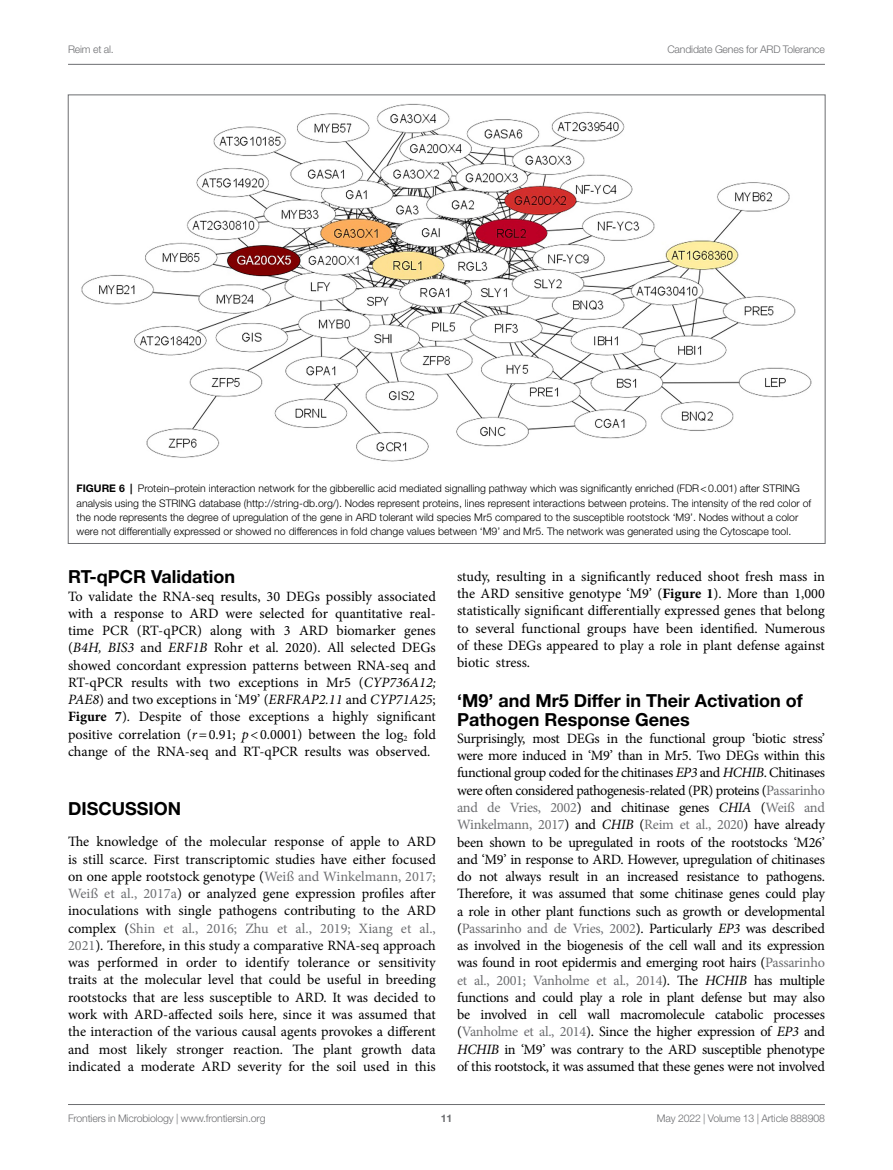
<style>
.page{position:relative;width:893px;height:1170px;background:#fff}
.page>*{position:absolute;margin:0;border:0;box-sizing:border-box;transform-origin:0 0}
.HEAD_2{font:700 18px/18.8px "Helvetica Neue LT Std";color:#000}
.HEAD_1{font:700 18px "Helvetica Neue LT Std";color:#000}
.TEXT_FLUSH{font:14.25px/17.2px "Minion Pro";letter-spacing:-.005em;color:#000;text-align:justify}
.FIG_LEG{font:300 10.5px/14.2px "Helvetica Neue LT Std";color:#000}
.t1{font:300 10.5px "Helvetica Neue LT Std";letter-spacing:-.015em;color:#6d6e71}
.t2{font:700 10.5px "Helvetica Neue LT Std";color:#6d6e71}
.s1{font-weight:700}
.s2{font-style:italic}
.s3{color:#6d6e71}
</style>
<div class="page">
<hr style="left:68px;top:64px;width:757px;height:1px;background:#6d6e71">
<hr style="left:68px;top:1104px;width:757px;height:1px;background:#6d6e71">
<img style="left:81px;top:103px;width:731px;height:359px">
<p class="t1" style="left:68px;top:42px;width:47px">Reim et al.</p>
<p class="t1" style="left:667px;top:42px;width:159px">Candidate Genes for ARD Tolerance</p>
<p class="FIG_LEG" style="left:77px;top:481px;width:736px"><span class="s1">FIGURE 6 |</span> Protein–protein interaction network for the gibberellic acid mediated signalling pathway which was significantly enriched (FDR&lt;0.001) after STRING analysis using the STRING database (http://string-db.org/). Nodes represent proteins, lines represent interactions between proteins. The intensity of the red color of the node represents the degree of upregulation of the gene in ARD tolerant wild species Mr5 compared to the susceptible rootstock ‘M9’. Nodes without a color were not differentially expressed or showed no differences in fold change values between ‘M9’ and Mr5. The network was generated using the Cytoscape tool.</p>
<p class="HEAD_2" style="left:68px;top:567px;width:168px">RT-qPCR Validation</p>
<p class="TEXT_FLUSH" style="left:68px;top:587px;width:370px">To validate the RNA-seq results, 30 DEGs possibly associated with a response to ARD were selected for quantitative real&shy;time PCR (RT-qPCR) along with 3 ARD biomarker genes (<span class="s2">B4H, BIS3</span> and <span class="s2">ERF1B</span> Rohr et al. 2020). All selected DEGs showed concordant expression patterns between RNA-seq and RT-qPCR results with two exceptions in Mr5 (<span class="s2">CYP736A12; PAE8</span>) and two exceptions in ‘M9’ (<span class="s2">ERFRAP2.11</span> and <span class="s2">CYP71A25</span>; <span class="s1">Figure 7</span>). Despite of those exceptions a highly significant positive correlation (<span class="s2">r</span>=0.91; <span class="s2">p</span>&lt;0.0001) between the log<sub>2</sub> fold change of the RNA-seq and RT-qPCR results was observed.</p>
<p class="HEAD_1" style="left:68px;top:797px;width:115px">DISCUSSION</p>
<p class="TEXT_FLUSH" style="left:68px;top:833px;width:369px">The knowledge of the molecular response of apple to ARD is still scarce. First transcriptomic studies have either focused on one apple rootstock genotype (<span class="s3">Weiß and Winkelmann, 2017; Weiß et al., 2017a</span>) or analyzed gene expression profiles after inoculations with single pathogens contributing to the ARD complex (<span class="s3">Shin et al., 2016; Zhu et al., 2019; Xiang et al., 2021</span>). Therefore, in this study a comparative RNA-seq approach was performed in order to identify tolerance or sensitivity traits at the molecular level that could be useful in breeding rootstocks that are less susceptible to ARD. It was decided to work with ARD-affected soils here, since it was assumed that the interaction of the various causal agents provokes a different and most likely stronger reaction. The plant growth data indicated a moderate ARD severity for the soil used in this</p>
<p class="TEXT_FLUSH" style="left:457px;top:567px;width:369px">study, resulting in a significantly reduced shoot fresh mass in the ARD sensitive genotype ‘M9’ (<span class="s1">Figure 1</span>). More than 1,000 statistically significant differentially expressed genes that belong to several functional groups have been identified. Numerous of these DEGs appeared to play a role in plant defense against biotic stress.</p>
<p class="HEAD_2" style="left:457px;top:690px;width:347px">‘M9’ and Mr5 Differ in Their Activation of<br>Pathogen Response Genes</p>
<p class="TEXT_FLUSH" style="left:457px;top:729px;width:369px">Surprisingly, most DEGs in the functional group ‘biotic stress’ were more induced in ‘M9’ than in Mr5. Two DEGs within this functional group coded for the chitinases <span class="s2">EP3</span> and <span class="s2">HCHIB</span>. Chitinases were often considered pathogenesis-related (PR) proteins (<span class="s3">Passarinho and de Vries, 2002</span>) and chitinase genes <span class="s2">CHIA</span> (<span class="s3">Weiß and Winkelmann, 2017</span>) and <span class="s2">CHIB</span> (<span class="s3">Reim et al., 2020</span>) have already been shown to be upregulated in roots of the rootstocks ‘M26’ and ‘M9’ in response to ARD. However, upregulation of chitinases do not always result in an increased resistance to pathogens.<br>Therefore, it was assumed that some chitinase genes could play a role in other plant functions such as growth or developmental (<span class="s3">Passarinho and de Vries, 2002</span>). Particularly <span class="s2">EP3</span> was described as involved in the biogenesis of the cell wall and its expression was found in root epidermis and emerging root hairs (<span class="s3">Passarinho et al., 2001; Vanholme et al., 2014</span>). The <span class="s2">HCHIB</span> has multiple functions and could play a role in plant defense but may also be involved in cell wall macromolecule catabolic processes (<span class="s3">Vanholme et al., 2014</span>). Since the higher expression of <span class="s2">EP3</span> and <span class="s2">HCHIB</span> in ‘M9’ was contrary to the ARD susceptible phenotype of this rootstock, it was assumed that these genes were not involved</p>
<p class="t1" style="left:68px;top:1111px;width:199px">Frontiers in Microbiology | www.frontiersin.org</p>
<p class="t2" style="left:441px;top:1111px;width:13px">11</p>
<p class="t1" style="left:657px;top:1111px;width:169px">May 2022 | Volume 13 | Article 888908</p>
</div>
